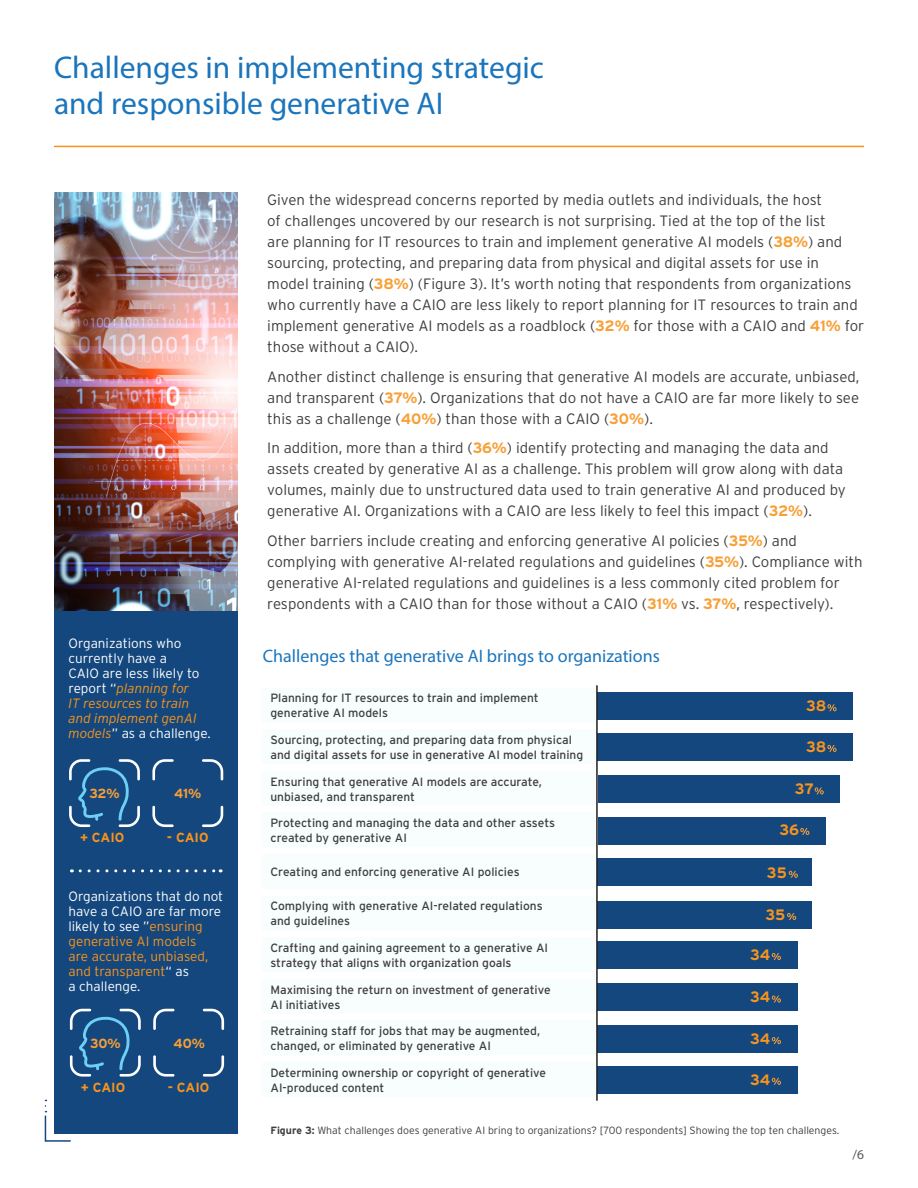
<style>
.page{position:relative;width:918px;height:1188px;background:#fff}
.page>*{position:absolute;margin:0;border:0;box-sizing:border-box;transform-origin:0 0}
.IM_Page_Header{font:31.5px/36px "Myriad Pro";color:#1b75bc}
.Chart_title{font:18px "Myriad Pro";color:#1b75bc}
.t1{font:700 15.15px "Interstate";color:#f7941e}
.MI_Body_Copy{font:300 15px/21px "Interstate";color:#3e3e3f}
.MI_Body_Copy-2{font:300 13.5px/15px "Interstate";color:#fff}
.t2{font:13.5px "Myriad Pro";color:#58595b}
.MI_Body_Copy-3{font:700 13.2px "Interstate";color:#f7941e}
.MI_Body_Copy-4{font:700 13.2px "Interstate";letter-spacing:-.015em;color:#f89f35}
.MI_Body_Copy-5{font:12px/15px "Interstate";color:#3e3e3f}
.IM_Notes___Refs{font:300 10.5px "Interstate";color:#3e3e3f}
.s1{font-style:italic;color:#f7941e}
.s2{color:#f7941e}
.s3{font-weight:700;color:#f89f35}
.s4{font-weight:700}
</style>
<div class="page">
<div style="left:263px;top:688px;width:333px;height:34px;background:#f8fdfe"></div>
<div style="left:263px;top:729px;width:333px;height:35px;background:#f8fdfe"></div>
<div style="left:263px;top:771px;width:333px;height:35px;background:#f8fdfe"></div>
<div style="left:263px;top:813px;width:333px;height:34px;background:#f8fdfe"></div>
<div style="left:263px;top:854px;width:333px;height:35px;background:#f8fdfe"></div>
<div style="left:263px;top:896px;width:333px;height:35px;background:#f8fdfe"></div>
<div style="left:263px;top:937px;width:333px;height:35px;background:#f8fdfe"></div>
<div style="left:263px;top:979px;width:333px;height:34px;background:#f8fdfe"></div>
<div style="left:263px;top:1021px;width:333px;height:34px;background:#f8fdfe"></div>
<div style="left:263px;top:1062px;width:333px;height:35px;background:#f8fdfe"></div>
<div style="left:598px;top:692px;width:255px;height:28px;background:#14477d"></div>
<div style="left:598px;top:734px;width:255px;height:27px;background:#14477d"></div>
<div style="left:598px;top:775px;width:241px;height:28px;background:#14477d"></div>
<div style="left:598px;top:817px;width:228px;height:27px;background:#14477d"></div>
<div style="left:598px;top:858px;width:214px;height:28px;background:#14477d"></div>
<div style="left:598px;top:901px;width:214px;height:28px;background:#14477d"></div>
<div style="left:598px;top:942px;width:200px;height:27px;background:#14477d"></div>
<div style="left:598px;top:983px;width:200px;height:28px;background:#14477d"></div>
<div style="left:598px;top:1025px;width:200px;height:27px;background:#14477d"></div>
<div style="left:598px;top:1066px;width:200px;height:28px;background:#14477d"></div>
<hr style="left:596px;top:685px;width:2px;height:416px;background:#231f20">
<div style="left:54px;top:193px;width:184px;height:941px;background:#14477d"></div>
<svg style="left:69px;top:759px;width:71px;height:68px"></svg>
<svg style="left:152px;top:759px;width:22px;height:21px"></svg>
<svg style="left:202px;top:806px;width:21px;height:21px"></svg>
<svg style="left:202px;top:759px;width:21px;height:21px"></svg>
<svg style="left:152px;top:806px;width:22px;height:21px"></svg>
<svg style="left:70px;top:1009px;width:71px;height:68px"></svg>
<svg style="left:153px;top:1009px;width:21px;height:21px"></svg>
<svg style="left:203px;top:1055px;width:21px;height:22px"></svg>
<svg style="left:203px;top:1009px;width:21px;height:21px"></svg>
<svg style="left:153px;top:1055px;width:21px;height:22px"></svg>
<svg style="left:80px;top:869px;width:141px;height:3px"></svg>
<svg style="left:44px;top:1100px;width:27px;height:42px"></svg>
<hr style="left:54px;top:146px;width:810px;height:1px;background:#f7931d">
<img style="left:54px;top:192px;width:184px;height:419px">
<svg style="left:827px;top:704px;width:10px;height:7px"></svg>
<svg style="left:827px;top:745px;width:10px;height:7px"></svg>
<svg style="left:815px;top:787px;width:9px;height:8px"></svg>
<svg style="left:800px;top:828px;width:9px;height:7px"></svg>
<svg style="left:789px;top:871px;width:9px;height:7px"></svg>
<svg style="left:787px;top:913px;width:9px;height:7px"></svg>
<svg style="left:772px;top:953px;width:9px;height:7px"></svg>
<svg style="left:772px;top:995px;width:9px;height:8px"></svg>
<svg style="left:772px;top:1037px;width:9px;height:7px"></svg>
<svg style="left:772px;top:1078px;width:9px;height:7px"></svg>
<p class="IM_Page_Header" style="left:54px;top:49px;width:491px">Challenges in implementing strategic and responsible generative AI</p>
<p class="MI_Body_Copy-2" style="left:69px;top:636px;width:144px">Organizations who currently have a<br>CAIO are less likely to report “<span class="s1">planning for<br>IT resources to train and implement genAI models</span>” as a challenge.</p>
<p class="MI_Body_Copy-4" style="left:89px;top:786px;width:32px">32%</p>
<p class="MI_Body_Copy-3" style="left:80px;top:830px;width:46px">+ CAIO</p>
<p class="MI_Body_Copy-4" style="left:174px;top:786px;width:29px">41%</p>
<p class="MI_Body_Copy-3" style="left:167px;top:830px;width:43px">- CAIO</p>
<p class="MI_Body_Copy-2" style="left:69px;top:889px;width:156px">Organizations that do not have a CAIO are far more likely to see ”<span class="s2">ensuring generative AI models<br>are accurate, unbiased, and transparent</span>“ as<br>a challenge.</p>
<p class="MI_Body_Copy-4" style="left:90px;top:1036px;width:32px">30%</p>
<p class="MI_Body_Copy-3" style="left:81px;top:1080px;width:46px">+ CAIO</p>
<p class="MI_Body_Copy-4" style="left:174px;top:1036px;width:33px">40%</p>
<p class="MI_Body_Copy-3" style="left:168px;top:1080px;width:43px">- CAIO</p>
<p class="MI_Body_Copy" style="left:267px;top:189px;width:598px">Given the widespread concerns reported by media outlets and individuals, the host<br>of challenges uncovered by our research is not surprising. Tied at the top of the list<br>are planning for IT resources to train and implement generative AI models (<span class="s3">38%</span>) and sourcing, protecting, and preparing data from physical and digital assets for use in<br>model training (<span class="s3">38%</span>) (Figure 3). It’s worth noting that respondents from organizations who currently have a CAIO are less likely to report planning for IT resources to train and implement generative AI models as a roadblock (<span class="s3">32%</span> for those with a CAIO and <span class="s3">41%</span> for those without a CAIO).</p>
<p class="MI_Body_Copy" style="left:267px;top:366px;width:594px;text-align:justify">Another distinct challenge is ensuring that generative AI models are accurate, unbiased, and transparent (<span class="s3">37%</span>). Organizations that do not have a CAIO are far more likely to see this as a challenge (<span class="s3">40%</span>) than those with a CAIO (<span class="s3">30%</span>).</p>
<p class="MI_Body_Copy" style="left:267px;top:437px;width:580px">In addition, more than a third (<span class="s3">36%</span>) identify protecting and managing the data and assets created by generative AI as a challenge. This problem will grow along with data volumes, mainly due to unstructured data used to train generative AI and produced by generative AI. Organizations with a CAIO are less likely to feel this impact (<span class="s3">32%</span>).</p>
<p class="MI_Body_Copy" style="left:267px;top:530px;width:597px">Other barriers include creating and enforcing generative AI policies (<span class="s3">35%</span>) and complying with generative AI-related regulations and guidelines (<span class="s3">35%</span>). Compliance with generative AI-related regulations and guidelines is a less commonly cited problem for respondents with a CAIO than for those without a CAIO (<span class="s3">31%</span> vs. <span class="s3">37%</span>, respectively).</p>
<p class="Chart_title" style="left:263px;top:645px;width:399px">Challenges that generative AI brings to organizations</p>
<p class="MI_Body_Copy-5" style="left:270px;top:691px;width:270px">Planning for IT resources to train and implement generative AI models</p>
<p class="MI_Body_Copy-5" style="left:270px;top:732px;width:314px">Sourcing, protecting, and preparing data from physical and digital assets for use in generative AI model training</p>
<p class="MI_Body_Copy-5" style="left:270px;top:774px;width:273px">Ensuring that generative AI models are accurate, unbiased, and transparent</p>
<p class="MI_Body_Copy-5" style="left:270px;top:815px;width:286px">Protecting and managing the data and other assets created by generative AI</p>
<p class="MI_Body_Copy-5" style="left:270px;top:864px;width:251px">Creating and enforcing generative AI policies</p>
<p class="MI_Body_Copy-5" style="left:270px;top:899px;width:274px">Complying with generative AI-related regulations and guidelines</p>
<p class="MI_Body_Copy-5" style="left:270px;top:940px;width:279px">Crafting and gaining agreement to a generative AI strategy that aligns with organization goals</p>
<p class="MI_Body_Copy-5" style="left:270px;top:982px;width:282px">Maximising the return on investment of generative<br>AI initiatives</p>
<p class="MI_Body_Copy-5" style="left:270px;top:1023px;width:271px">Retraining staff for jobs that may be augmented, changed, or eliminated by generative AI</p>
<p class="MI_Body_Copy-5" style="left:270px;top:1065px;width:277px">Determining ownership or copyright of generative<br>AI-produced content</p>
<p class="t1" style="left:806px;top:697px;width:22px">38</p>
<p class="t1" style="left:806px;top:738px;width:22px">38</p>
<p class="t1" style="left:795px;top:781px;width:21px">37</p>
<p class="t1" style="left:779px;top:821px;width:21px">36</p>
<p class="t1" style="left:767px;top:864px;width:21px">35</p>
<p class="t1" style="left:765px;top:906px;width:21px">35</p>
<p class="t1" style="left:750px;top:946px;width:22px">34</p>
<p class="t1" style="left:750px;top:988px;width:22px">34</p>
<p class="t1" style="left:750px;top:1030px;width:22px">34</p>
<p class="t1" style="left:750px;top:1071px;width:22px">34</p>
<p class="IM_Notes___Refs" style="left:270px;top:1124px;width:570px"><span class="s4">Figure 3:</span> What challenges does generative AI bring to organizations? [700 respondents] Showing the top ten challenges.</p>
<p class="t2" style="left:852px;top:1146px;width:13px">/6</p>
</div>
